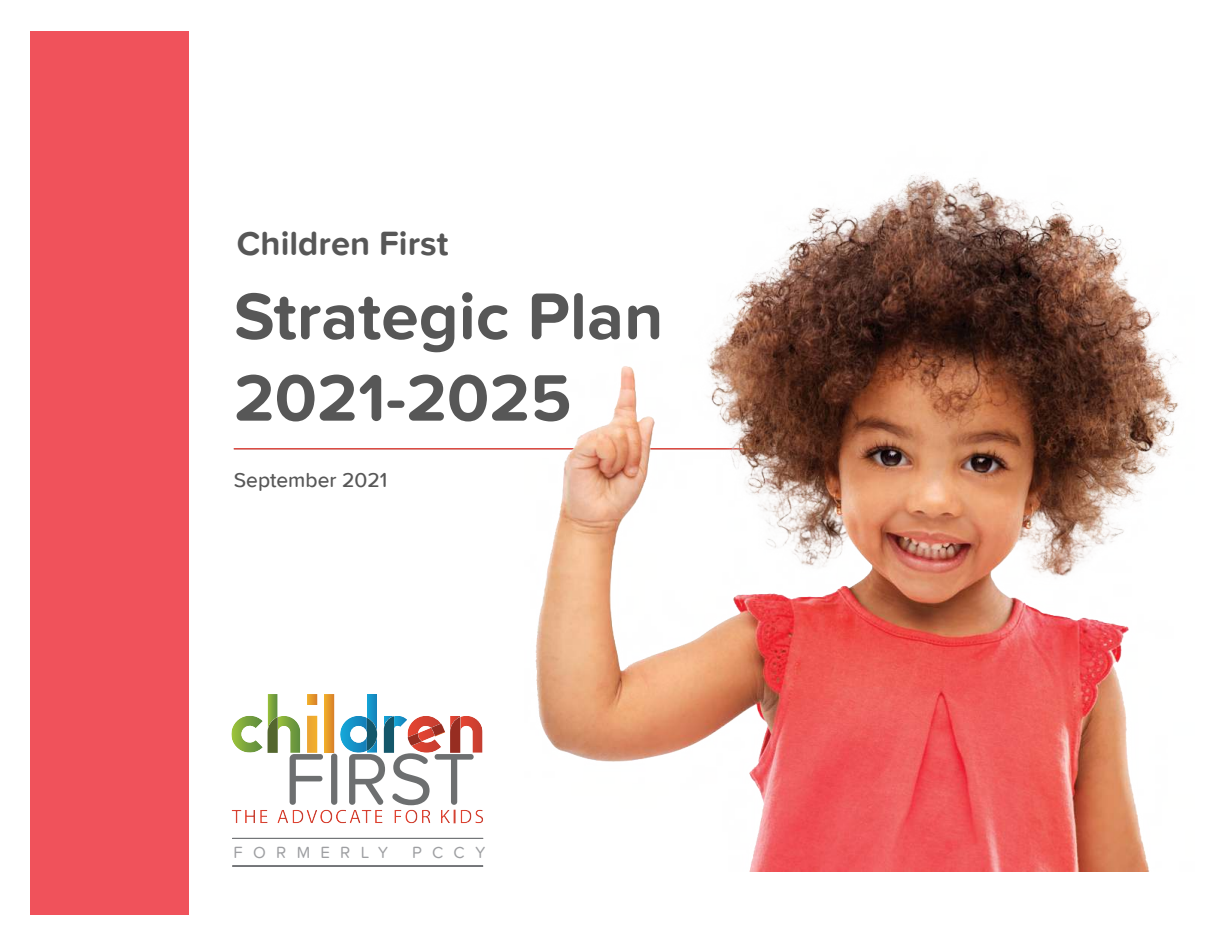
<style>
.page{position:relative;width:1215px;height:945px;background:#fff}
.page>*{position:absolute;margin:0;border:0;box-sizing:border-box;transform-origin:0 0}
.t1{font:75.45px "Proxima Nova Soft";color:#6d6f70}
.t2{font:700 68.1px/81.8px "Proxima Nova Soft";color:#575757}
.t3{font:700 34.65px "Proxima Nova Soft";color:#575757}
.t4{font:500 21px "Proxima Nova Soft";color:#575757}
.t5{font:16.8px "Proxima Nova Soft";letter-spacing:.615em;color:#9e9fa2}
</style>
<div class="page">
<hr style="left:234px;top:448px;width:635px;height:1px;background:#ef4036">
<img style="left:525px;top:172px;width:654px;height:699px">
<div style="left:31px;top:32px;width:158px;height:882px;background:#f0525b"></div>
<hr style="left:232px;top:838px;width:251px;height:1px;background:#737578">
<hr style="left:232px;top:866px;width:251px;height:1px;background:#737578">
<img style="left:231px;top:716px;width:32px;height:37px">
<img style="left:278px;top:716px;width:22px;height:37px">
<img style="left:268px;top:694px;width:10px;height:23px">
<svg style="left:268px;top:717px;width:10px;height:36px"></svg>
<img style="left:307px;top:716px;width:10px;height:37px">
<svg style="left:307px;top:694px;width:10px;height:11px"></svg>
<img style="left:324px;top:694px;width:10px;height:59px">
<img style="left:367px;top:694px;width:10px;height:59px">
<img style="left:340px;top:716px;width:27px;height:37px">
<svg style="left:367px;top:718px;width:10px;height:33px"></svg>
<img style="left:460px;top:716px;width:23px;height:37px">
<svg style="left:384px;top:716px;width:76px;height:37px"></svg>
<svg style="left:232px;top:810px;width:36px;height:13px"></svg>
<svg style="left:277px;top:810px;width:106px;height:13px"></svg>
<svg style="left:394px;top:810px;width:37px;height:13px"></svg>
<svg style="left:441px;top:810px;width:14px;height:13px"></svg>
<svg style="left:461px;top:810px;width:22px;height:13px"></svg>
<p class="t3" style="left:237px;top:229px;width:213px">Children First</p>
<p class="t2" style="left:234px;top:279px;width:431px">Strategic Plan<br>2021-2025</p>
<p class="t4" style="left:234px;top:471px;width:155px">September 2021</p>
<p class="t1" style="left:284px;top:748px;width:193px">FIRST</p>
<p class="t5" style="left:233px;top:845px;width:156px">FORMERLY</p>
<p class="t5" style="left:412px;top:845px;width:75px">PCCY</p>
</div>
